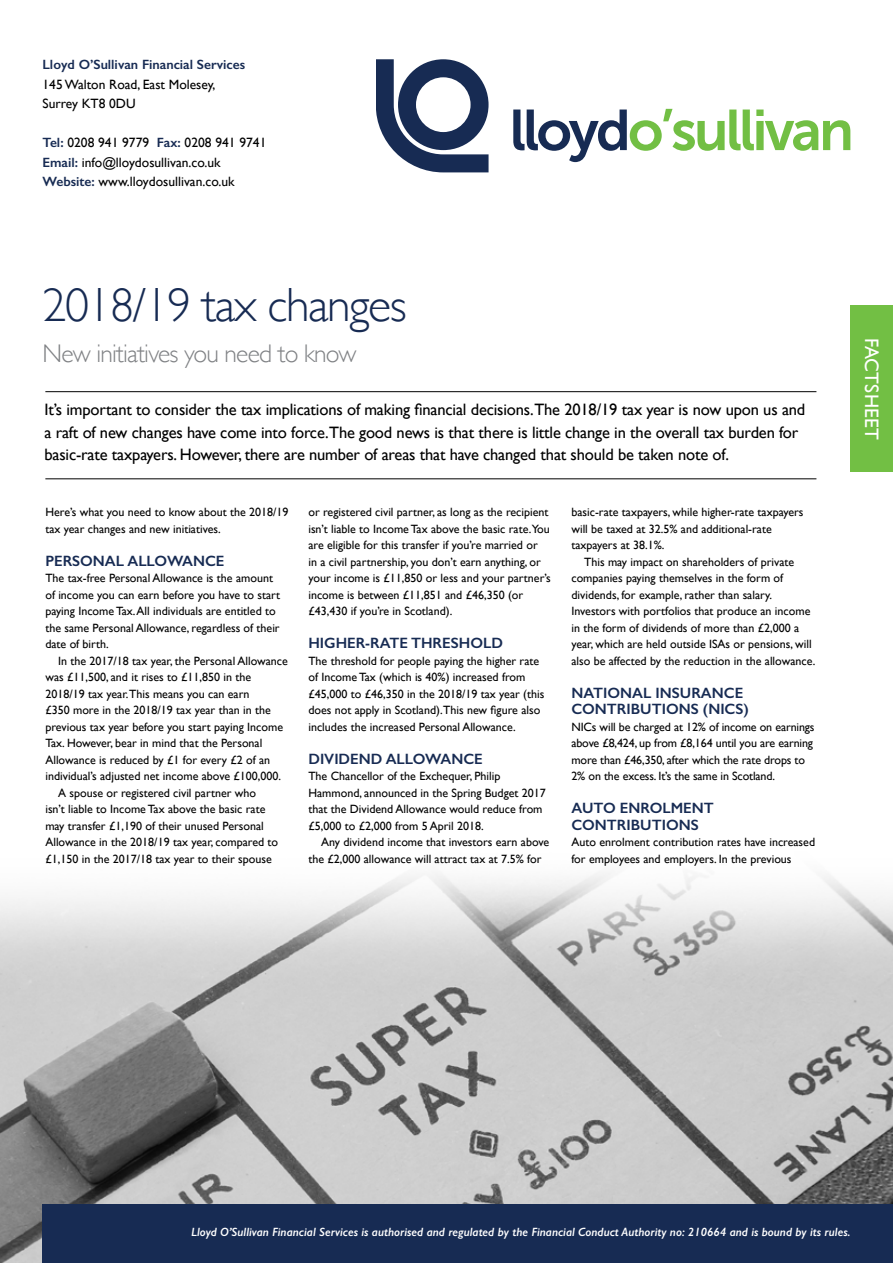
<style>
.page{position:relative;width:893px;height:1263px;background:#fff}
.page>*{position:absolute;margin:0;border:0;box-sizing:border-box;transform-origin:0 0}
.t1{font:300 48px "Gill Sans";letter-spacing:-.03em;color:#172b53}
.t2{font:300 25.5px "Gill Sans";letter-spacing:-.03em;color:#808285}
.t3{font:19.5px "Gill Sans";letter-spacing:.01em;color:#fff}
.t4{font:16.5px/22.5px "Gill Sans";letter-spacing:-.01em;color:#000}
.t5{font:600 15px/16.5px "Gill Sans";color:#172b53}
.t6{font:13.5px/19.5px "Gill Sans";color:#000}
.t7{font:600 13.5px "Gill Sans";color:#172b53}
.t8{font:12px/16.5px "Gill Sans";color:#000}
.t9{font:italic 600 12px "Gill Sans";color:#fff}
.s1{font-weight:600;color:#172b53}
</style>
<div class="page">
<img style="left:0;top:873px;width:893px;height:390px">
<hr style="left:45px;top:478px;width:771px;height:1px;background:#000">
<hr style="left:45px;top:391px;width:771px;height:1px;background:#000">
<div style="left:850px;top:306px;width:43px;height:166px;background:#72bf44"></div>
<div style="left:43px;top:1204px;width:850px;height:59px;background:#172b53"></div>
<svg style="left:513px;top:109px;width:337px;height:53px"></svg>
<svg style="left:376px;top:60px;width:113px;height:112px"></svg>
<p class="t7" style="left:43px;top:57px;width:204px">Lloyd O’Sullivan Financial Services</p>
<p class="t6" style="left:43px;top:74px;width:174px">145 Walton Road, East Molesey,<br>Surrey KT8 0DU</p>
<p class="t6" style="left:43px;top:133px;width:225px"><span class="s1">Tel:</span> 0208 941 9779 <span class="s1">Fax:</span> 0208 941 9741<br><span class="s1">Email:</span> info@lloydosullivan.co.uk<br><span class="s1">Website:</span> www.lloydosullivan.co.uk</p>
<h1 class="t1" style="left:43px;top:277px;width:366px">2018/19 tax changes</h1>
<h2 class="t2" style="left:43px;top:339px;width:316px">New initiatives you need to know</h2>
<p class="t4" style="left:44px;top:398px;width:762px">It’s important to consider the tax implications of making financial decisions.The 2018/19 tax year is now upon us and a raft of new changes have come into force.The good news is that there is little change in the overall tax burden for basic-rate taxpayers. However, there are number of areas that have changed that should be taken note of.</p>
<p class="t8" style="left:45px;top:504px;width:245px">Here’s what you need to know about the 2018/19 tax year changes and new initiatives.</p>
<p class="t5" style="left:45px;top:552px;width:181px">PERSONAL ALLOWANCE</p>
<p class="t8" style="left:45px;top:570px;width:236px">The tax-free Personal Allowance is the amount of income you can earn before you have to start paying Income Tax. All individuals are entitled to the same Personal Allowance, regardless of their date of birth.</p>
<p class="t8" style="left:58px;top:652px;width:231px">In the 2017/18 tax year, the Personal Allowance</p>
<p class="t8" style="left:45px;top:669px;width:207px">was £11,500, and it rises to £11,850 in the</p>
<p class="t8" style="left:45px;top:685px;width:206px">2018/19 tax year.This means you can earn</p>
<p class="t8" style="left:45px;top:702px;width:227px">£350 more in the 2018/19 tax year than in the</p>
<p class="t8" style="left:45px;top:718px;width:239px">previous tax year before you start paying Income</p>
<p class="t8" style="left:45px;top:735px;width:219px">Tax. However, bear in mind that the Personal</p>
<p class="t8" style="left:45px;top:751px;width:226px">Allowance is reduced by £1 for every £2 of an</p>
<p class="t8" style="left:45px;top:768px;width:237px">individual’s adjusted net income above £100,000.</p>
<p class="t8" style="left:58px;top:784px;width:200px">A spouse or registered civil partner who</p>
<p class="t8" style="left:45px;top:801px;width:222px">isn’t liable to Income Tax above the basic rate</p>
<p class="t8" style="left:45px;top:817px;width:220px">may transfer £1,190 of their unused Personal</p>
<p class="t8" style="left:45px;top:834px;width:234px">Allowance in the 2018/19 tax year, compared to</p>
<p class="t8" style="left:45px;top:850px;width:228px">£1,150 in the 2017/18 tax year to their spouse</p>
<p class="t8" style="left:308px;top:504px;width:244px">or registered civil partner, as long as the recipient isn’t liable to Income Tax above the basic rate.You are eligible for this transfer if you’re married or<br>in a civil partnership, you don’t earn anything, or your income is £11,850 or less and your partner’s income is between £11,851 and £46,350 (or £43,430 if you’re in Scotland).</p>
<p class="t5" style="left:308px;top:635px;width:196px">HIGHER-RATE THRESHOLD</p>
<p class="t8" style="left:308px;top:652px;width:237px">The threshold for people paying the higher rate of Income Tax (which is 40%) increased from £45,000 to £46,350 in the 2018/19 tax year (this does not apply in Scotland).This new figure also includes the increased Personal Allowance.</p>
<p class="t5" style="left:308px;top:750px;width:176px">DIVIDEND ALLOWANCE</p>
<p class="t8" style="left:308px;top:768px;width:239px">The Chancellor of the Exchequer, Philip Hammond, announced in the Spring Budget 2017 that the Dividend Allowance would reduce from £5,000 to £2,000 from 5 April 2018.</p>
<p class="t8" style="left:308px;top:834px;width:242px;text-indent:13px">Any dividend income that investors earn above the £2,000 allowance will attract tax at 7.5% for</p>
<p class="t8" style="left:571px;top:504px;width:234px">basic-rate taxpayers, while higher-rate taxpayers will be taxed at 32.5% and additional-rate taxpayers at 38.1%.</p>
<p class="t8" style="left:571px;top:553px;width:245px;text-indent:13px">This may impact on shareholders of private companies paying themselves in the form of dividends, for example, rather than salary.<br>Investors with portfolios that produce an income in the form of dividends of more than £2,000 a year, which are held outside ISAs or pensions, will also be affected by the reduction in the allowance.</p>
<p class="t5" style="left:571px;top:684px;width:179px">NATIONAL INSURANCE<br>CONTRIBUTIONS (NICS)</p>
<p class="t8" style="left:571px;top:718px;width:245px">NICs will be charged at 12% of income on earnings above £8,424, up from £8,164 until you are earning more than £46,350, after which the rate drops to 2% on the excess. It’s the same in Scotland.</p>
<p class="t5" style="left:571px;top:800px;width:144px">AUTO ENROLMENT<br>CONTRIBUTIONS</p>
<p class="t8" style="left:571px;top:834px;width:245px">Auto enrolment contribution rates have increased for employees and employers. In the previous</p>
<h3 class="t3" style="left:883px;top:338px;width:104px;rotate:90deg">FACTSHEET</h3>
<p class="t9" style="left:191px;top:1224px;width:661px">Lloyd O’Sullivan Financial Services is authorised and regulated by the Financial Conduct Authority no: 210664 and is bound by its rules.</p>
</div>
